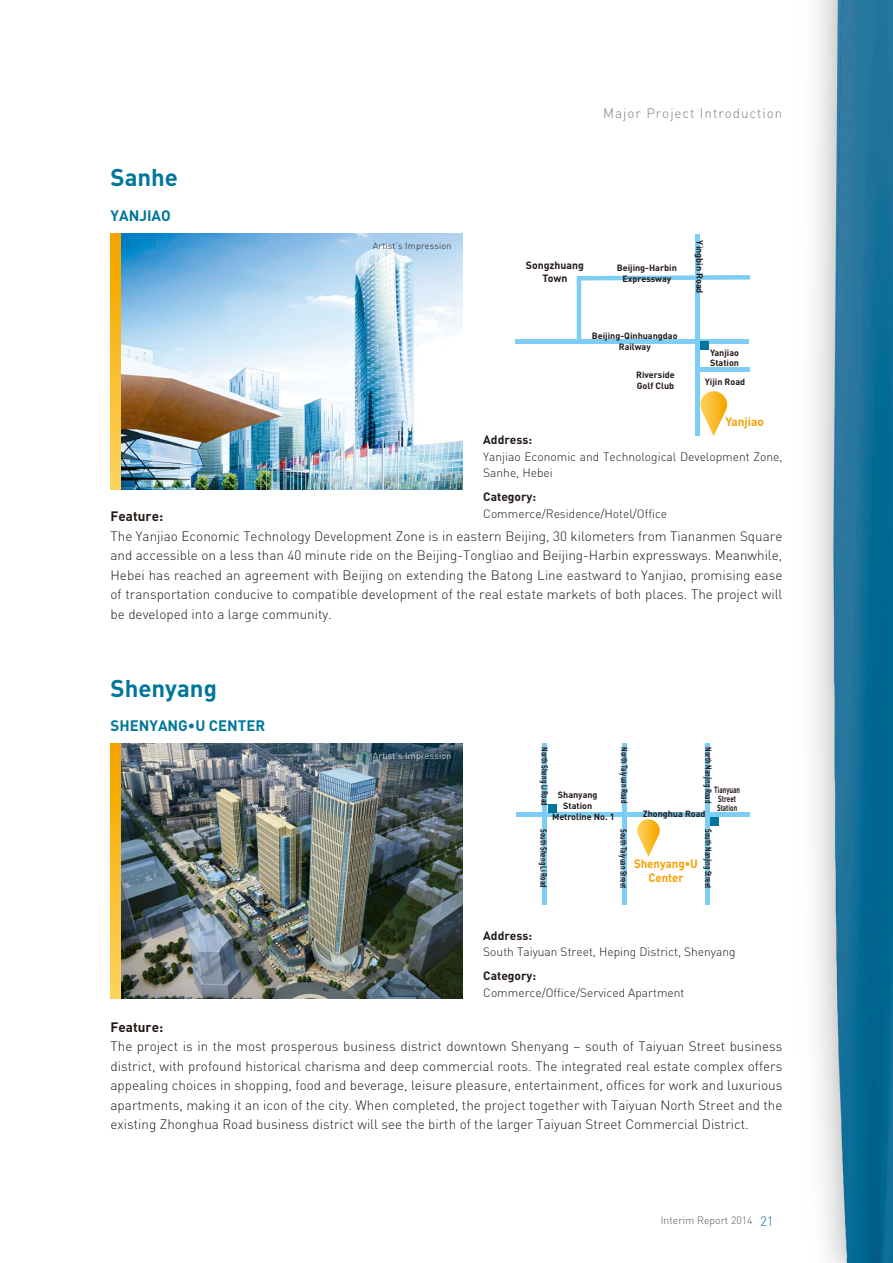
<style>
.page{position:relative;width:893px;height:1263px;background:#fff}
.page>*{position:absolute;margin:0;border:0;box-sizing:border-box;transform-origin:0 0}
.t1{font:700 24px "DIN";color:#00769c}
.t2{font:700 15px "DIN";color:#00769c}
.t3{font:300 13.5px/19.5px "DIN";color:#231916;text-align:justify}
.t4{font:300 13.5px "DIN";letter-spacing:.07em;color:#808080}
.t5{font:700 13.5px "DIN";color:#231916}
.t6{font:300 12px/16.5px "DIN";color:#231916}
.t7{font:700 12px "DIN";color:#231916}
.t8{font:700 12px/14.4px "DIN";color:#f5a100;text-align:center;scale:.95 1}
.t9{font:700 12px "DIN";color:#f5a100}
.t10{font:300 10.5px "DIN";color:#595857}
.t11{font:700 10.5px/12.6px "DIN";color:#231916;text-align:center}
.t12{font:700 9px/10.8px "DIN";color:#231916;text-align:center}
.t13{font:700 9px/9px "DIN";color:#231916;text-align:center;scale:.7 1}
.t14{font:300 9px "DIN";letter-spacing:.02em;color:#fff}
.t15{font:300 9px "DIN";letter-spacing:.02em;color:#231916}
.s1{font-size:13.5px;color:#00769c}
</style>
<div class="page">
<img style="left:814px;top:0;width:79px;height:1263px">
<svg style="left:111px;top:234px;width:11px;height:255px;background:#ecb735"></svg>
<svg style="left:111px;top:743px;width:11px;height:256px;background:#e9b12f"></svg>
<img style="left:122px;top:234px;width:340px;height:255px">
<img style="left:122px;top:743px;width:340px;height:256px">
<hr style="left:516px;top:813px;width:234px;height:4px;background:#7dcdf4">
<div style="left:705px;top:743px;width:5px;height:162px;background:#7dcdf4"></div>
<hr style="left:622px;top:743px;width:4px;height:162px;background:#7dcdf4">
<div style="left:542px;top:743px;width:5px;height:162px;background:#7dcdf4"></div>
<div style="left:710px;top:817px;width:9px;height:9px;background:#00769c"></div>
<div style="left:548px;top:804px;width:9px;height:8px;background:#00769c"></div>
<svg style="left:637px;top:819px;width:23px;height:17px"></svg>
<div style="left:697px;top:367px;width:52px;height:5px;background:#7dcdf4"></div>
<div style="left:695px;top:234px;width:5px;height:202px;background:#7dcdf4"></div>
<div style="left:515px;top:339px;width:234px;height:5px;background:#7dcdf4"></div>
<svg style="left:577px;top:275px;width:172px;height:64px"></svg>
<div style="left:700px;top:341px;width:9px;height:9px;background:#00769c"></div>
<svg style="left:700px;top:391px;width:27px;height:20px"></svg>
<h1 class="t1" style="left:111px;top:169px;width:69px">Sanhe</h1>
<p class="t2" style="left:111px;top:210px;width:62px">YANJIAO</p>
<p class="t15" style="left:373px;top:243px;width:80px">Artist’s Impression</p>
<p class="t4" style="left:603px;top:108px;width:181px">Major Project Introduction</p>
<p class="t11" style="left:526px;top:260px;width:60px">Songzhuang<br>Town</p>
<p class="t12" style="left:617px;top:264px;width:62px">Beijing-Harbin<br>Expressway</p>
<p class="t12" style="left:592px;top:331px;width:87px">Beijing-Qinhuangdao<br>Railway</p>
<p class="t12" style="left:636px;top:371px;width:40px;text-align:left">Riverside<br>Golf Club</p>
<p class="t12" style="left:704px;top:240px;width:55px;rotate:90deg">Yingbin Road</p>
<p class="t12" style="left:710px;top:348px;width:31px;text-align:left">Yanjiao<br>Station</p>
<p class="t12" style="left:705px;top:377px;width:42px">Yijin Road</p>
<p class="t9" style="left:725px;top:417px;width:40px">Yanjiao</p>
<p class="t7" style="left:483px;top:435px;width:50px">Address:</p>
<p class="t6" style="left:483px;top:449px;width:301px">Yanjiao Economic and Technological Development Zone,<br>Sanhe, Hebei</p>
<p class="t7" style="left:483px;top:492px;width:54px">Category:</p>
<p class="t6" style="left:483px;top:506px;width:185px">Commerce/Residence/Hotel/Office</p>
<p class="t5" style="left:111px;top:511px;width:54px">Feature:</p>
<p class="t3" style="left:111px;top:528px;width:673px">The Yanjiao Economic Technology Development Zone is in eastern Beijing, 30 kilometers from Tiananmen Square and accessible on a less than 40 minute ride on the Beijing-Tongliao and Beijing-Harbin expressways. Meanwhile, Hebei has reached an agreement with Beijing on extending the Batong Line eastward to Yanjiao, promising ease of transportation conducive to compatible development of the real estate markets of both places. The project will be developed into a large community.</p>
<h1 class="t1" style="left:111px;top:679px;width:108px">Shenyang</h1>
<p class="t2" style="left:111px;top:720px;width:156px">SHENYANG•U CENTER</p>
<p class="t14" style="left:373px;top:752px;width:80px">Artist’s Impression</p>
<p class="t13" style="left:712px;top:747px;width:81px;rotate:90deg">North Nanjing Road</p>
<p class="t13" style="left:548px;top:747px;width:85px;rotate:90deg">North Sheng Li Road</p>
<p class="t13" style="left:628px;top:747px;width:81px;rotate:90deg">North Taiyuan Road</p>
<p class="t13" style="left:627px;top:829px;width:86px;rotate:90deg">South Taiyuan Street</p>
<p class="t13" style="left:712px;top:829px;width:86px;rotate:90deg">South Nanjing Street</p>
<p class="t12" style="left:558px;top:791px;width:41px">Shanyang<br>Station</p>
<p class="t13" style="left:714px;top:787px;width:39px">Tianyuan<br>Street<br>Station</p>
<p class="t12" style="left:552px;top:812px;width:64px">Metroline No. 1</p>
<p class="t12" style="left:643px;top:809px;width:64px">Zhonghua Road</p>
<p class="t13" style="left:547px;top:829px;width:85px;rotate:90deg">South Sheng Li Road</p>
<p class="t8" style="left:634px;top:857px;width:69px">Shenyang•U<br>Center</p>
<p class="t7" style="left:483px;top:931px;width:50px">Address:</p>
<p class="t6" style="left:483px;top:945px;width:254px">South Taiyuan Street, Heping District, Shenyang</p>
<p class="t7" style="left:483px;top:972px;width:54px">Category:</p>
<p class="t6" style="left:483px;top:986px;width:203px">Commerce/Office/Serviced Apartment</p>
<p class="t5" style="left:111px;top:1022px;width:54px">Feature:</p>
<p class="t3" style="left:111px;top:1038px;width:673px">The project is in the most prosperous business district downtown Shenyang – south of Taiyuan Street business district, with profound historical charisma and deep commercial roots. The integrated real estate complex offers appealing choices in shopping, food and beverage, leisure pleasure, entertainment, offices for work and luxurious apartments, making it an icon of the city. When completed, the project together with Taiyuan North Street and the existing Zhonghua Road business district will see the birth of the larger Taiyuan Street Commercial District.</p>
<p class="t10" style="left:661px;top:1216px;width:115px">Interim Report 2014 <span class="s1">21</span></p>
</div>
